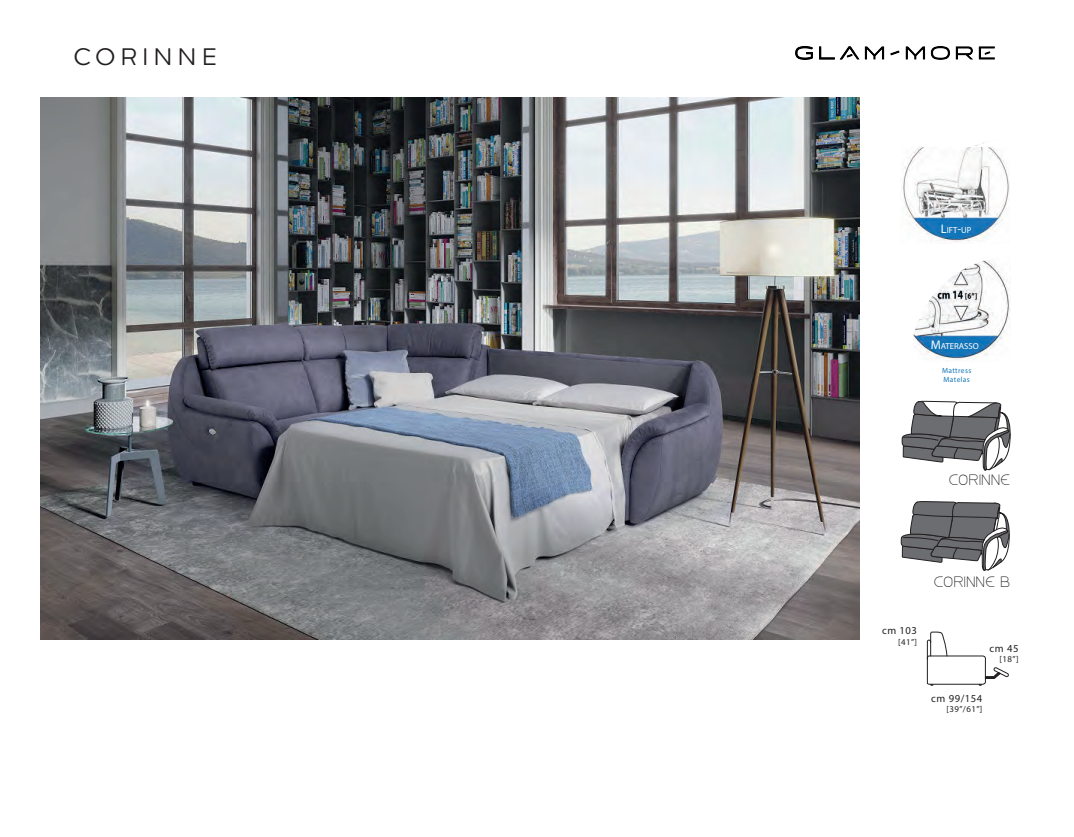
<style>
.page{position:relative;width:1074px;height:837px;background:#fff}
.page>*{position:absolute;margin:0;border:0;box-sizing:border-box;transform-origin:0 0}
.t1{font:300 24.75px "Naste";letter-spacing:.2em;color:#231f20}
.t2{font:12.5px "Steiner";letter-spacing:.1em;color:#231f20}
.t3{font:10.62px "Myriad Pro";letter-spacing:.05em;color:#231f20}
.t4{font:8.88px "Myriad Pro";letter-spacing:.05em;color:#231f20}
.t5{font:8.75px "Myriad Pro";color:#fff}
.t6{font:7.5px/9px "Myriad Pro";letter-spacing:.05em;color:#1376ba}
.s1{font-size:12.5px}
</style>
<div class="page">
<svg style="left:927px;top:631px;width:81px;height:54px"></svg>
<svg style="left:902px;top:400px;width:108px;height:70px"></svg>
<svg style="left:901px;top:501px;width:108px;height:69px"></svg>
<img style="left:913px;top:260px;width:97px;height:100px">
<img style="left:903px;top:142px;width:107px;height:100px">
<img style="left:40px;top:98px;width:819px;height:541px">
<img style="left:796px;top:47px;width:59px;height:13px">
<h1 class="t1" style="left:74px;top:39px;width:144px">CORINNE</h1>
<p class="t5" style="left:941px;top:224px;width:32px"><span class="s1">L</span>IFT<span class="s1">-</span>UP</p>
<p class="t5" style="left:930px;top:340px;width:50px"><span class="s1">M</span>ATERASSO</p>
<p class="t6" style="left:942px;top:365px;width:31px">Mattress<br>Matelas</p>
<h2 class="t2" style="left:949px;top:474px;width:62px">CORINNE</h2>
<h2 class="t2" style="left:934px;top:576px;width:77px">CORINNE B</h2>
<p class="t3" style="left:882px;top:624px;width:36px">cm 103</p>
<p class="t4" style="left:898px;top:636px;width:20px">[41”]</p>
<p class="t3" style="left:989px;top:641px;width:30px">cm 45</p>
<p class="t3" style="left:931px;top:691px;width:53px">cm 99/154</p>
<p class="t4" style="left:946px;top:703px;width:37px">[39”/61”]</p>
<p class="t4" style="left:999px;top:653px;width:20px">[18”]</p>
</div>
